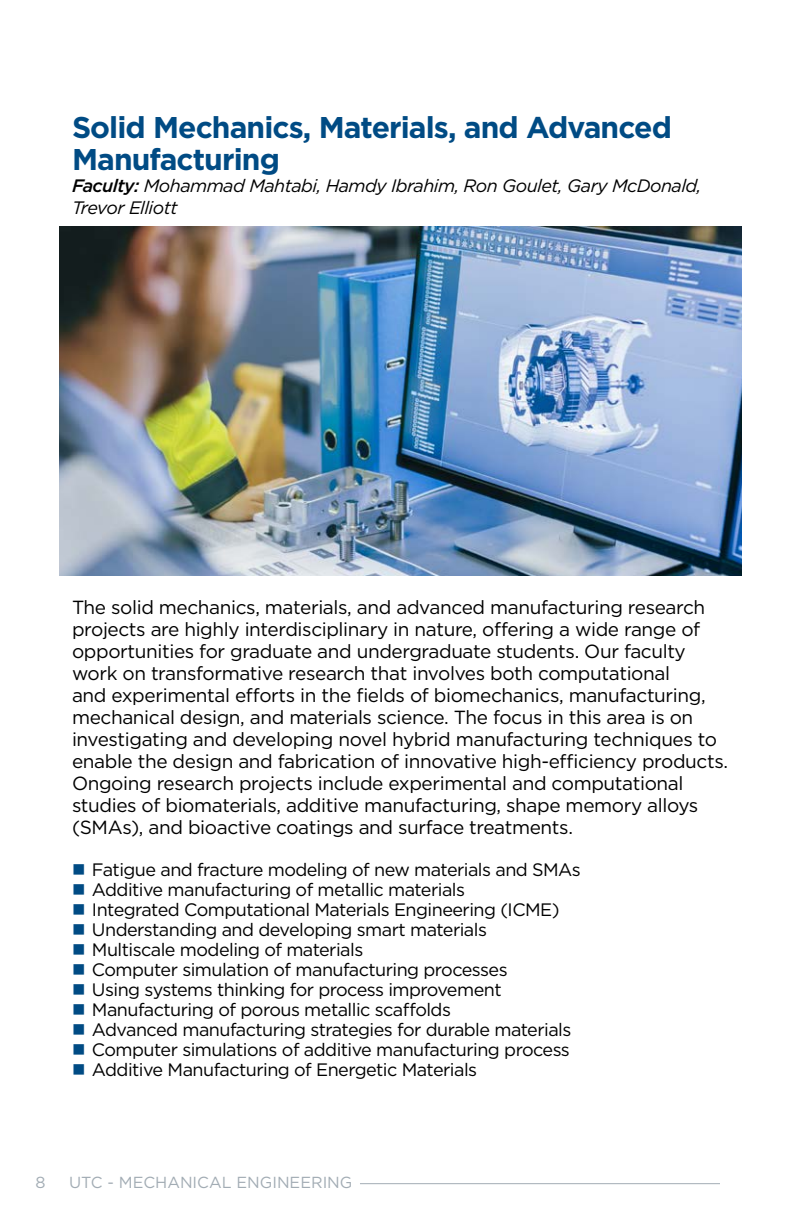
<style>
.page{position:relative;width:792px;height:1224px;background:#fff}
.page>*{position:absolute;margin:0;border:0;box-sizing:border-box;transform-origin:0 0}
.t1{font:700 30px/32px "Gotham";letter-spacing:-.03em;color:#004b84}
.t2{font:19px/22px "Gotham";letter-spacing:-.02em;color:#000}
.t3{font:18px "Gotham";letter-spacing:-.03em;color:#000}
.t4{font:italic 18px/22px "Gotham";letter-spacing:-.03em;color:#000}
.t5{font:16px "Gotham";color:#a2acb4}
.s1{font-weight:500}
.s2{color:#004b84}
</style>
<div class="page">
<hr style="left:360px;top:1183px;width:360px;height:1px;background:#a2acb4">
<img style="left:59px;top:226px;width:683px;height:350px">
<h1 class="t1" style="left:72px;top:111px;width:601px">Solid Mechanics, Materials, and Advanced<br>Manufacturing</h1>
<p class="t4" style="left:72px;top:174px;width:631px"><span class="s1">Faculty:</span> Mohammad Mahtabi, Hamdy Ibrahim, Ron Goulet, Gary McDonald,<br>Trevor Elliott</p>
<p class="t2" style="left:72px;top:596px;width:658px">The solid mechanics, materials, and advanced manufacturing research projects are highly interdisciplinary in nature, offering a wide range of opportunities for graduate and undergraduate students. Our faculty work on transformative research that involves both computational<br>and experimental efforts in the fields of biomechanics, manufacturing, mechanical design, and materials science. The focus in this area is on investigating and developing novel hybrid manufacturing techniques to enable the design and fabrication of innovative high-efficiency products.<br>Ongoing research projects include experimental and computational studies of biomaterials, additive manufacturing, shape memory alloys (SMAs), and bioactive coatings and surface treatments.</p>
<p class="t3" style="left:72px;top:858px;width:510px"><span class="s2">■</span> Fatigue and fracture modeling of new materials and SMAs</p>
<p class="t3" style="left:72px;top:878px;width:395px"><span class="s2">■</span> Additive manufacturing of metallic materials</p>
<p class="t3" style="left:72px;top:898px;width:489px"><span class="s2">■</span> Integrated Computational Materials Engineering (ICME)</p>
<p class="t3" style="left:72px;top:918px;width:417px"><span class="s2">■</span> Understanding and developing smart materials</p>
<p class="t3" style="left:72px;top:938px;width:293px"><span class="s2">■</span> Multiscale modeling of materials</p>
<p class="t3" style="left:72px;top:958px;width:437px"><span class="s2">■</span> Computer simulation of manufacturing processes</p>
<p class="t3" style="left:72px;top:978px;width:431px"><span class="s2">■</span> Using systems thinking for process improvement</p>
<p class="t3" style="left:72px;top:998px;width:381px"><span class="s2">■</span> Manufacturing of porous metallic scaffolds</p>
<p class="t3" style="left:72px;top:1018px;width:501px"><span class="s2">■</span> Advanced manufacturing strategies for durable materials</p>
<p class="t3" style="left:72px;top:1038px;width:499px"><span class="s2">■</span> Computer simulations of additive manufacturing process</p>
<p class="t3" style="left:72px;top:1058px;width:407px"><span class="s2">■</span> Additive Manufacturing of Energetic Materials</p>
<p class="t5" style="left:36px;top:1172px;width:12px">8</p>
<p class="t5" style="left:69px;top:1172px;width:285px">UTC - MECHANICAL ENGINEERING</p>
</div>
